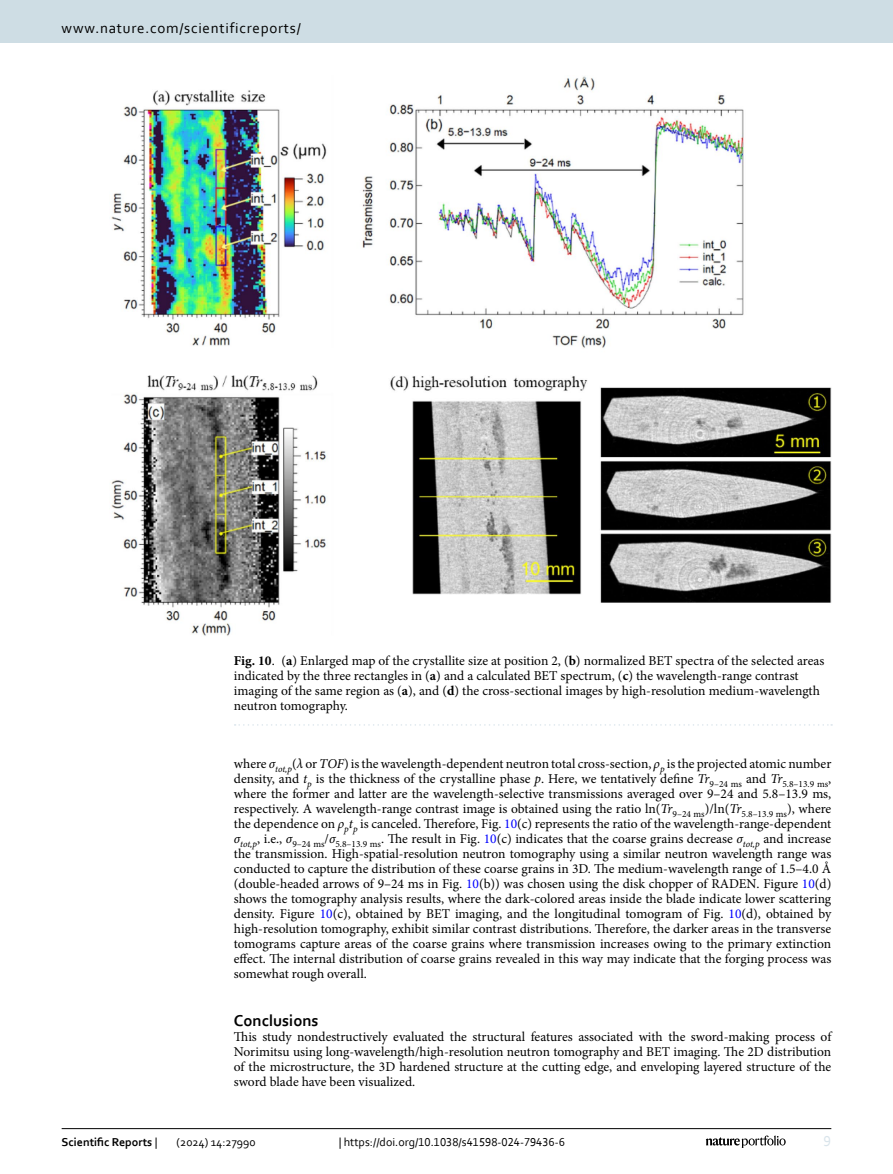
<style>
.page{position:relative;width:893px;height:1174px;background:#fff}
.page>*{position:absolute;margin:0;border:0;box-sizing:border-box;transform-origin:0 0}
.Head_1{font:700 16.5px "Corbel";color:#000}
.t1{font:15px "Corbel";letter-spacing:.05em;color:#000}
.t2{font:15px "Corbel";color:#d9e4eb}
.Body_Text{font:13.5px/15px "Minion Pro";color:#000;text-align:justify}
.Figure_Caption{font:13.5px/15px "Minion Pro";color:#000}
.t3{font:12px "Corbel";color:#000}
.t4{font:700 12px "Corbel";color:#000}
.s1{font-weight:700}
.s2{font-style:italic}
.s3{color:#00f}
.s4{font-weight:400}
</style>
<div class="page">
<img style="left:111px;top:76px;width:720px;height:560px">
<svg style="left:235px;top:724px;width:597px;height:1px"></svg>
<hr style="left:62px;top:1128px;width:769px;height:1px;background:#000">
<svg style="left:706px;top:1135px;width:80px;height:12px"></svg>
<div style="left:0;top:0;width:893px;height:43px;background:#cedde4"></div>
<p class="t1" style="left:62px;top:18px;width:241px">www.nature.com/scientificreports/</p>
<p class="Figure_Caption" style="left:234px;top:653px;width:592px"><span class="s1">Fig. 10</span>. (<span class="s1">a</span>) Enlarged map of the crystallite size at position 2, (<span class="s1">b</span>) normalized BET spectra of the selected areas indicated by the three rectangles in (<span class="s1">a</span>) and a calculated BET spectrum, (<span class="s1">c</span>) the wavelength-range contrast imaging of the same region as (<span class="s1">a</span>), and (<span class="s1">d</span>) the cross-sectional images by high-resolution medium-wavelength neutron tomography.</p>
<p class="Body_Text" style="left:234px;top:756px;width:599px">where <span class="s2">σ</span><sub>tot,p</sub>(<span class="s2">λ</span> or <span class="s2">TOF</span>) is the wavelength-dependent neutron total cross-section, <span class="s2">ρ</span><sub>p</sub> is the projected atomic number density, and <span class="s2">t</span><sub>p</sub> is the thickness of the crystalline phase <span class="s2">p</span>. Here, we tentatively define <span class="s2">Tr</span><sub>9–24</sub> <sub>ms</sub> and <span class="s2">Tr</span><sub>5.8–13.9</sub> <sub>ms</sub>, where the former and latter are the wavelength-selective transmissions averaged over 9–24 and 5.8–13.9 ms, respectively. A wavelength-range contrast image is obtained using the ratio ln(<span class="s2">Tr</span><sub>9–24</sub> <sub>ms</sub>)/ln(<span class="s2">Tr</span><sub>5.8–13.9</sub> <sub>ms</sub>), where the dependence on <span class="s2">ρ</span><sub>p</sub><span class="s2">t</span><sub>p</sub> is canceled. Therefore, Fig. <span class="s3">10</span>(c) represents the ratio of the wavelength-range-dependent <span class="s2">σ</span><sub>tot,p</sub>, i.e., <span class="s2">σ</span><sub>9–24</sub> <sub>ms</sub>/<span class="s2">σ</span><sub>5.8–13.9</sub> <sub>ms</sub>. The result in Fig. <span class="s3">10</span>(c) indicates that the coarse grains decrease <span class="s2">σ</span><sub>tot,p</sub> and increase the transmission. High-spatial-resolution neutron tomography using a similar neutron wavelength range was conducted to capture the distribution of these coarse grains in 3D. The medium-wavelength range of 1.5–4.0 Å (double-headed arrows of 9–24 ms in Fig. <span class="s3">10</span>(b)) was chosen using the disk chopper of RADEN. Figure <span class="s3">10</span>(d) shows the tomography analysis results, where the dark-colored areas inside the blade indicate lower scattering density. Figure <span class="s3">10</span>(c), obtained by BET imaging, and the longitudinal tomogram of Fig. <span class="s3">10</span>(d), obtained by high-resolution tomography, exhibit similar contrast distributions. Therefore, the darker areas in the transverse tomograms capture areas of the coarse grains where transmission increases owing to the primary extinction effect. The internal distribution of coarse grains revealed in this way may indicate that the forging process was somewhat rough overall.</p>
<p class="Head_1" style="left:234px;top:1010px;width:86px">Conclusions</p>
<p class="Body_Text" style="left:234px;top:1029px;width:599px">This study nondestructively evaluated the structural features associated with the sword-making process of Norimitsu using long-wavelength/high-resolution neutron tomography and BET imaging. The 2D distribution of the microstructure, the 3D hardened structure at the cutting edge, and enveloping layered structure of the sword blade have been visualized.</p>
<p class="t4" style="left:62px;top:1134px;width:97px">Scientific Reports <span class="s4">|</span></p>
<p class="t3" style="left:177px;top:1134px;width:80px">(2024) 14:27990</p>
<p class="t3" style="left:339px;top:1134px;width:228px">| https://doi.org/10.1038/s41598-024-79436-6</p>
<p class="t2" style="left:824px;top:1132px;width:9px">9</p>
</div>
